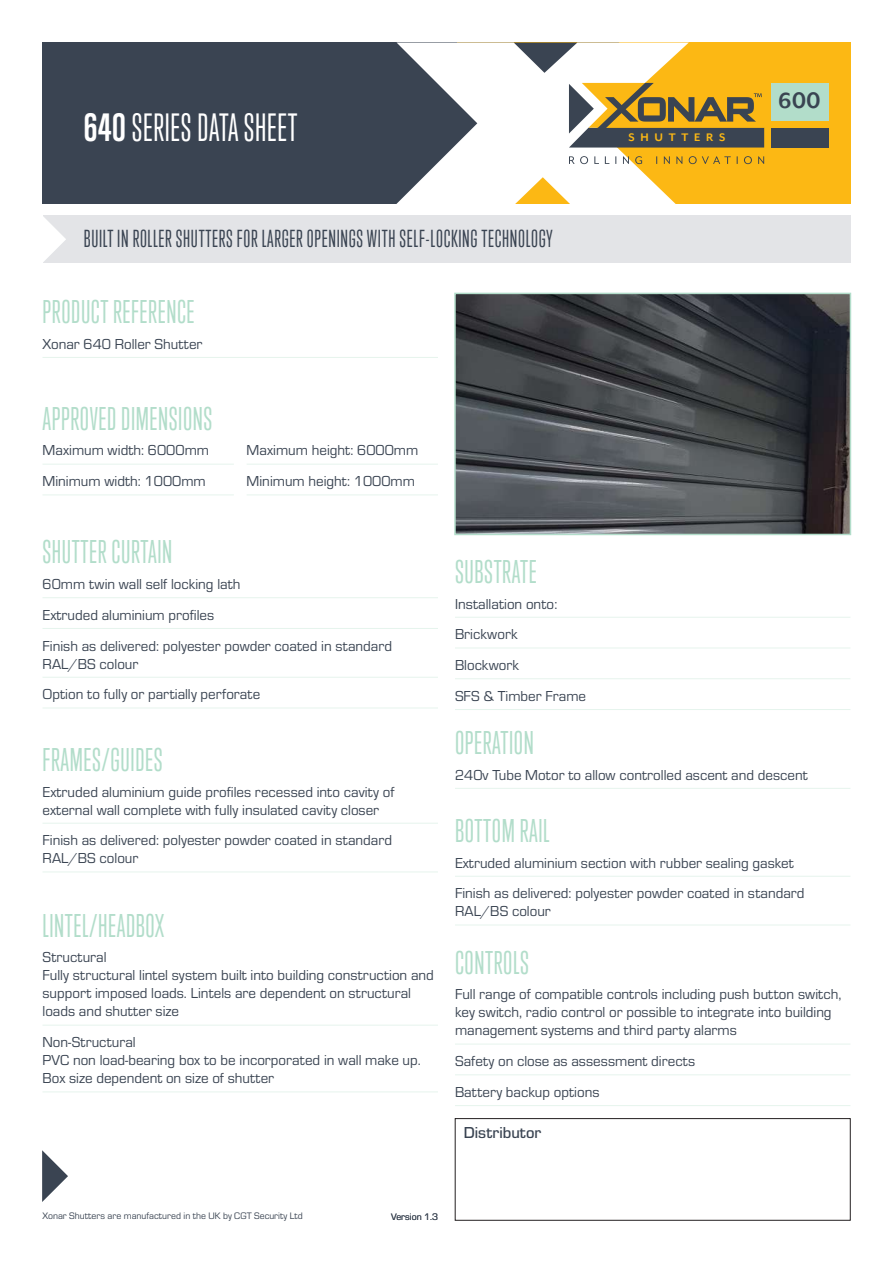
<style>
.page{position:relative;width:893px;height:1263px;background:#fff}
.page>*{position:absolute;margin:0;border:0;box-sizing:border-box;transform-origin:0 0}
.t1{font:36px "Trump Gothic Pro";letter-spacing:.02em;color:#fff}
.t2{font:30px "Trump Gothic Pro";letter-spacing:.02em;color:#b2ddca}
.t3{font:700 25.5px "Mr Eaves XL Mod OT";color:#3a4452}
.t4{font:22.5px "Trump Gothic Pro";letter-spacing:.03em;color:#3a4452}
.t5{font:500 16.5px "Eurostile";color:#3a4452}
.t6{font:15px/30.8px "Eurostile";color:#3a4452}
.t7{font:700 12.75px "Mr Eaves XL Mod OT";letter-spacing:.45em;color:#fcb814}
.t8{font:9.75px "Eurostile";color:#3a4452}
.s1{font-weight:700}
</style>
<div class="page">
<div style="left:43px;top:43px;width:446px;height:161px;background:#3a4452"></div>
<div style="left:457px;top:43px;width:393px;height:161px;background:#fcb814"></div>
<svg style="left:396px;top:43px;width:280px;height:161px"></svg>
<img style="left:457px;top:296px;width:391px;height:236px">
<div style="left:454px;top:293px;width:397px;height:242px;border:2px solid #b2ddca"></div>
<hr style="left:43px;top:357px;width:395px;height:1px;background:#e6f4ed">
<hr style="left:43px;top:823px;width:395px;height:1px;background:#e6f4ed">
<hr style="left:43px;top:872px;width:395px;height:1px;background:#e6f4ed">
<hr style="left:455px;top:1044px;width:395px;height:1px;background:#e6f4ed">
<hr style="left:455px;top:1074px;width:395px;height:1px;background:#e6f4ed">
<hr style="left:455px;top:1105px;width:395px;height:1px;background:#e6f4ed">
<hr style="left:455px;top:876px;width:395px;height:1px;background:#e6f4ed">
<hr style="left:455px;top:925px;width:395px;height:1px;background:#e6f4ed">
<div style="left:455px;top:1118px;width:395px;height:102px;border:1px solid #231f20"></div>
<svg style="left:42px;top:1150px;width:26px;height:52px"></svg>
<div style="left:771px;top:83px;width:57px;height:38px;background:#b2ddca"></div>
<div style="left:771px;top:128px;width:57px;height:20px;background:#3a4452"></div>
<svg style="left:445px;top:43px;width:320px;height:156px"></svg>
<hr style="left:455px;top:617px;width:395px;height:1px;background:#e6f4ed">
<hr style="left:455px;top:648px;width:395px;height:1px;background:#e6f4ed">
<hr style="left:455px;top:678px;width:395px;height:1px;background:#e6f4ed">
<hr style="left:455px;top:709px;width:395px;height:1px;background:#e6f4ed">
<hr style="left:455px;top:788px;width:395px;height:1px;background:#e6f4ed">
<hr style="left:43px;top:464px;width:191px;height:1px;background:#e6f4ed">
<hr style="left:43px;top:495px;width:191px;height:1px;background:#e6f4ed">
<hr style="left:247px;top:464px;width:191px;height:1px;background:#e6f4ed">
<hr style="left:247px;top:495px;width:191px;height:1px;background:#e6f4ed">
<hr style="left:43px;top:597px;width:395px;height:1px;background:#e6f4ed">
<hr style="left:43px;top:628px;width:395px;height:1px;background:#e6f4ed">
<hr style="left:43px;top:677px;width:395px;height:1px;background:#e6f4ed">
<hr style="left:43px;top:708px;width:395px;height:1px;background:#e6f4ed">
<hr style="left:43px;top:1025px;width:395px;height:1px;background:#e6f4ed">
<hr style="left:43px;top:1092px;width:395px;height:1px;background:#e6f4ed">
<div style="left:43px;top:216px;width:807px;height:47px;background:#e3e4e7"></div>
<svg style="left:43px;top:216px;width:23px;height:46px"></svg>
<h1 class="t1" style="left:84px;top:107px;width:215px"><span class="s1">640</span> SERIES DATA SHEET</h1>
<h3 class="t4" style="left:84px;top:226px;width:471px">BUILT IN ROLLER SHUTTERS FOR LARGER OPENINGS WITH SELF-LOCKING TECHNOLOGY</h3>
<h2 class="t2" style="left:43px;top:295px;width:154px">PRODUCT REFERENCE</h2>
<p class="t6" style="left:43px;top:328px;width:161px">Xonar 640 Roller Shutter</p>
<h2 class="t2" style="left:43px;top:401px;width:171px">APPROVED DIMENSIONS</h2>
<p class="t6" style="left:43px;top:434px;width:168px">Maximum width: 6000mm<br>Minimum width: 1000mm</p>
<p class="t6" style="left:247px;top:434px;width:173px">Maximum height: 6000mm<br>Minimum height: 1000mm</p>
<h2 class="t2" style="left:43px;top:535px;width:131px">SHUTTER CURTAIN</h2>
<p class="t6" style="left:43px;top:568px;width:351px">60mm twin wall self locking lath<br>Extruded aluminium profiles<br>Finish as delivered: polyester powder coated in standard</p>
<p class="t6" style="left:43px;top:647px;width:219px">RAL/BS colour<br>Option to fully or partially perforate</p>
<h2 class="t2" style="left:455px;top:554px;width:83px">SUBSTRATE</h2>
<p class="t6" style="left:455px;top:587px;width:133px">Installation onto:<br>Brickwork<br>Blockwork<br>SFS &amp; Timber Frame</p>
<p class="t7" style="left:628px;top:130px;width:98px">SHUTTERS</p>
<h3 class="t3" style="left:778px;top:86px;width:44px">600</h3>
<h2 class="t2" style="left:43px;top:742px;width:122px">FRAMES/GUIDES</h2>
<p class="t6" style="left:43px;top:782px;width:353px;line-height:18px">Extruded aluminium guide profiles recessed into cavity of external wall complete with fully insulated cavity closer</p>
<p class="t6" style="left:43px;top:831px;width:351px;line-height:18px">Finish as delivered: polyester powder coated in standard<br>RAL/BS colour</p>
<h2 class="t2" style="left:43px;top:908px;width:123px">LINTEL/HEADBOX</h2>
<p class="t6" style="left:43px;top:948px;width:393px;line-height:18px">Structural<br>Fully structural lintel system built into building construction and support imposed loads. Lintels are dependent on structural loads and shutter size</p>
<p class="t6" style="left:43px;top:1032px;width:380px;line-height:18px">Non-Structural<br>PVC non load-bearing box to be incorporated in wall make up.<br>Box size dependent on size of shutter</p>
<h2 class="t2" style="left:455px;top:726px;width:80px">OPERATION</h2>
<p class="t6" style="left:455px;top:759px;width:354px">240v Tube Motor to allow controlled ascent and descent</p>
<h2 class="t2" style="left:455px;top:813px;width:96px">BOTTOM RAIL</h2>
<p class="t6" style="left:455px;top:846px;width:351px">Extruded aluminium section with rubber sealing gasket<br>Finish as delivered: polyester powder coated in standard</p>
<p class="t6" style="left:455px;top:895px;width:97px">RAL/BS colour</p>
<h2 class="t2" style="left:455px;top:945px;width:75px">CONTROLS</h2>
<p class="t6" style="left:455px;top:985px;width:388px;line-height:18px">Full range of compatible controls including push button switch, key switch, radio control or possible to integrate into building management systems and third party alarms</p>
<p class="t6" style="left:455px;top:1045px;width:242px">Safety on close as assessment directs<br>Battery backup options</p>
<p class="t5" style="left:464px;top:1121px;width:79px">Distributor</p>
<p class="t8" style="left:43px;top:1209px;width:262px">Xonar Shutters are manufactured in the UK by CGT Security Ltd</p>
<p class="t8" style="left:391px;top:1210px;width:48px">Version 1.3</p>
</div>
